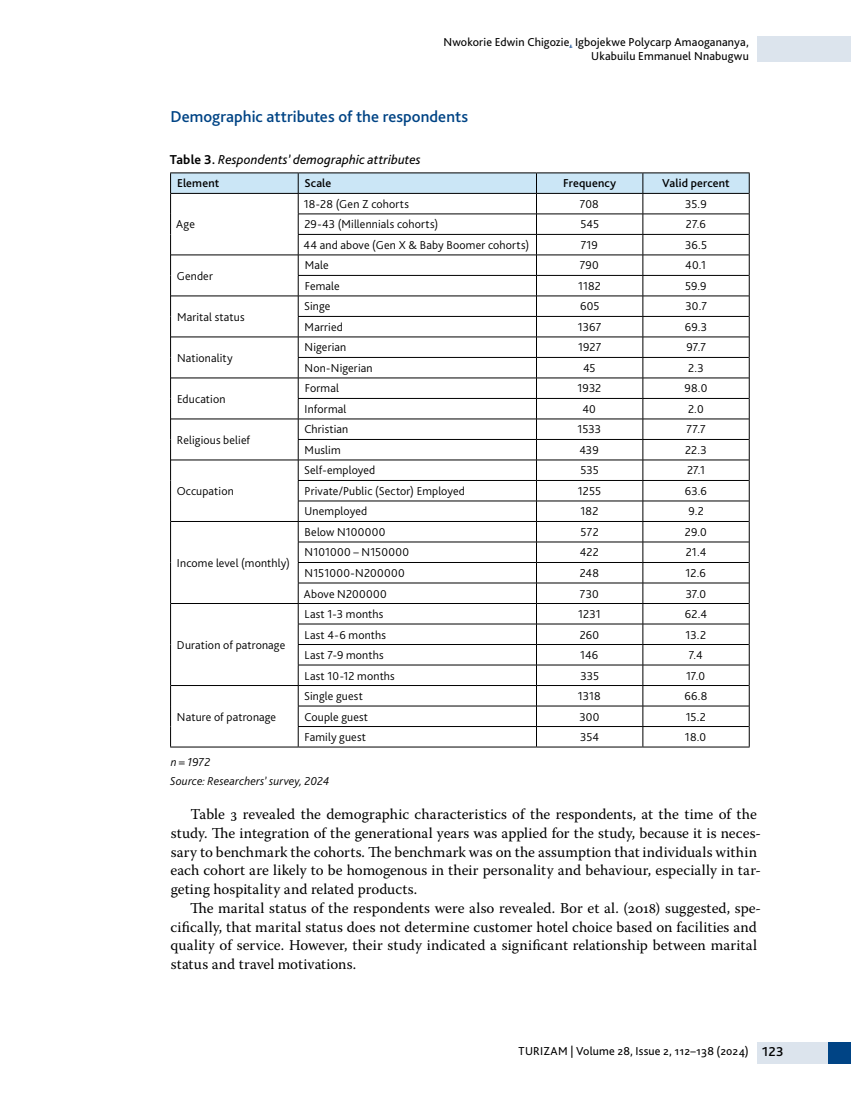
<style>
.page{position:relative;width:851px;height:1106px;background:#fff}
.page>*{position:absolute;margin:0;border:0;box-sizing:border-box;transform-origin:0 0}
.t1{font:500 16.5px "Bliss Pro";letter-spacing:.005em;color:#004485}
.t2{font:15px/18.8px "Warnock Pro";letter-spacing:.005em;color:#000}
.t3{font:italic 13.5px "Bliss Pro";letter-spacing:.01em;color:#000}
.t4{font:300 12px "Bliss Pro";letter-spacing:.01em;color:#000}
.t5{font:12px/14.4px "Bliss Pro";letter-spacing:.015em;color:#000;text-align:right}
.t6{font:italic 300 12px/18.6px "Bliss Pro";letter-spacing:.015em;color:#000}
.t7{font:500 12px "Bliss Pro";letter-spacing:.015em;color:#000}
.t8{font:300 12px "Bliss Pro";letter-spacing:.03em;color:#000}
.s1{color:#245a9c}
.s2{font-weight:700;font-style:normal}
.s3{font-weight:500;font-size:13.5px}
</style>
<div class="page">
<div style="left:757px;top:1042px;width:93px;height:21px;background:#dce4ed"></div>
<div style="left:757px;top:36px;width:93px;height:26px;background:#dce4ed"></div>
<div style="left:828px;top:1042px;width:22px;height:21px;background:#004485"></div>
<hr style="left:170px;top:172px;width:128px;height:1px;background:#000">
<hr style="left:298px;top:172px;width:238px;height:1px;background:#000">
<hr style="left:536px;top:172px;width:106px;height:1px;background:#000">
<hr style="left:642px;top:172px;width:107px;height:1px;background:#000">
<hr style="left:170px;top:746px;width:128px;height:1px;background:#000">
<hr style="left:298px;top:746px;width:238px;height:1px;background:#000">
<hr style="left:536px;top:746px;width:106px;height:1px;background:#000">
<hr style="left:642px;top:746px;width:107px;height:1px;background:#000">
<svg style="left:170px;top:173px;width:579px;height:573px"></svg>
<p class="t5" style="left:443px;top:34px;width:307px">Nwokorie Edwin Chigozie<span class="s1">,</span> Igbojekwe Polycarp Amaogananya,<br>Ukabuilu Emmanuel Nnabugwu</p>
<h1 class="t1" style="left:170px;top:107px;width:299px">Demographic attributes of the respondents</h1>
<p class="t3" style="left:170px;top:151px;width:252px"><span class="s2">Table 3.</span> Respondents’ demographic attributes</p>
<p class="t7" style="left:177px;top:176px;width:44px">Element</p>
<p class="t7" style="left:304px;top:176px;width:28px">Scale</p>
<p class="t7" style="left:563px;top:176px;width:54px">Frequency</p>
<p class="t7" style="left:662px;top:176px;width:69px">Valid percent</p>
<p class="t4" style="left:176px;top:217px;width:20px">Age</p>
<p class="t4" style="left:304px;top:196px;width:107px">18-28 (Gen Z cohorts</p>
<p class="t4" style="left:579px;top:196px;width:20px">708</p>
<p class="t4" style="left:685px;top:196px;width:23px">35.9</p>
<p class="t4" style="left:304px;top:217px;width:135px">29-43 (Millennials cohorts)</p>
<p class="t4" style="left:580px;top:217px;width:20px">545</p>
<p class="t4" style="left:685px;top:217px;width:22px">27.6</p>
<p class="t4" style="left:303px;top:237px;width:227px">44 and above (Gen X &amp; Baby Boomer cohorts)</p>
<p class="t4" style="left:580px;top:237px;width:19px">719</p>
<p class="t4" style="left:685px;top:237px;width:24px">36.5</p>
<p class="t4" style="left:177px;top:268px;width:38px">Gender</p>
<p class="t4" style="left:177px;top:309px;width:69px">Marital status</p>
<p class="t4" style="left:177px;top:350px;width:57px">Nationality</p>
<p class="t4" style="left:177px;top:391px;width:50px">Education</p>
<p class="t4" style="left:177px;top:432px;width:75px">Religious belief</p>
<p class="t4" style="left:177px;top:483px;width:59px">Occupation</p>
<p class="t4" style="left:177px;top:555px;width:114px">Income level (monthly)</p>
<p class="t4" style="left:177px;top:637px;width:110px">Duration of patronage</p>
<p class="t4" style="left:304px;top:258px;width:25px">Male</p>
<p class="t4" style="left:579px;top:258px;width:20px">790</p>
<p class="t4" style="left:685px;top:258px;width:22px">40.1</p>
<p class="t4" style="left:304px;top:278px;width:37px">Female</p>
<p class="t4" style="left:578px;top:278px;width:24px">1182</p>
<p class="t4" style="left:685px;top:278px;width:23px">59.9</p>
<p class="t4" style="left:304px;top:299px;width:28px">Singe</p>
<p class="t4" style="left:580px;top:299px;width:21px">605</p>
<p class="t4" style="left:685px;top:299px;width:23px">30.7</p>
<p class="t4" style="left:304px;top:319px;width:40px">Married</p>
<p class="t4" style="left:578px;top:319px;width:25px">1367</p>
<p class="t4" style="left:684px;top:319px;width:24px">69.3</p>
<p class="t4" style="left:304px;top:340px;width:43px">Nigerian</p>
<p class="t4" style="left:578px;top:340px;width:25px">1927</p>
<p class="t4" style="left:686px;top:340px;width:21px">97.7</p>
<p class="t4" style="left:304px;top:360px;width:69px">Non-Nigerian</p>
<p class="t4" style="left:583px;top:360px;width:14px">45</p>
<p class="t4" style="left:688px;top:360px;width:17px">2.3</p>
<p class="t4" style="left:304px;top:381px;width:36px">Formal</p>
<p class="t4" style="left:577px;top:381px;width:25px">1932</p>
<p class="t4" style="left:684px;top:381px;width:24px">98.0</p>
<p class="t4" style="left:304px;top:401px;width:43px">Informal</p>
<p class="t4" style="left:582px;top:401px;width:15px">40</p>
<p class="t4" style="left:688px;top:401px;width:17px">2.0</p>
<p class="t4" style="left:304px;top:422px;width:45px">Christian</p>
<p class="t4" style="left:577px;top:422px;width:25px">1533</p>
<p class="t4" style="left:686px;top:422px;width:21px">77.7</p>
<p class="t4" style="left:304px;top:442px;width:37px">Muslim</p>
<p class="t4" style="left:579px;top:442px;width:21px">439</p>
<p class="t4" style="left:685px;top:442px;width:23px">22.3</p>
<p class="t4" style="left:304px;top:463px;width:73px">Self-employed</p>
<p class="t4" style="left:580px;top:463px;width:20px">535</p>
<p class="t4" style="left:687px;top:463px;width:20px">27.1</p>
<p class="t4" style="left:304px;top:483px;width:162px">Private/Public (Sector) Employed</p>
<p class="t4" style="left:577px;top:483px;width:25px">1255</p>
<p class="t4" style="left:684px;top:483px;width:24px">63.6</p>
<p class="t4" style="left:304px;top:504px;width:64px">Unemployed</p>
<p class="t4" style="left:580px;top:504px;width:19px">182</p>
<p class="t4" style="left:688px;top:504px;width:17px">9.2</p>
<p class="t4" style="left:304px;top:524px;width:82px">Below N100000</p>
<p class="t4" style="left:580px;top:524px;width:20px">572</p>
<p class="t4" style="left:684px;top:524px;width:23px">29.0</p>
<p class="t4" style="left:304px;top:545px;width:106px">N101000 – N150000</p>
<p class="t4" style="left:579px;top:545px;width:21px">422</p>
<p class="t4" style="left:685px;top:545px;width:22px">21.4</p>
<p class="t8" style="left:304px;top:565px;width:102px">N151000-N200000</p>
<p class="t4" style="left:579px;top:565px;width:21px">248</p>
<p class="t4" style="left:685px;top:565px;width:22px">12.6</p>
<p class="t4" style="left:304px;top:586px;width:84px">Above N200000</p>
<p class="t4" style="left:579px;top:586px;width:21px">730</p>
<p class="t4" style="left:685px;top:586px;width:22px">37.0</p>
<p class="t4" style="left:304px;top:606px;width:80px">Last 1-3 months</p>
<p class="t4" style="left:578px;top:606px;width:24px">1231</p>
<p class="t4" style="left:684px;top:606px;width:24px">62.4</p>
<p class="t4" style="left:304px;top:627px;width:83px">Last 4-6 months</p>
<p class="t4" style="left:579px;top:627px;width:21px">260</p>
<p class="t4" style="left:685px;top:627px;width:22px">13.2</p>
<p class="t4" style="left:304px;top:647px;width:80px">Last 7-9 months</p>
<p class="t4" style="left:580px;top:647px;width:20px">146</p>
<p class="t4" style="left:688px;top:647px;width:15px">7.4</p>
<p class="t4" style="left:304px;top:668px;width:92px">Last 10-12 months</p>
<p class="t4" style="left:580px;top:668px;width:20px">335</p>
<p class="t4" style="left:686px;top:668px;width:21px">17.0</p>
<p class="t4" style="left:304px;top:688px;width:60px">Single guest</p>
<p class="t4" style="left:577px;top:688px;width:24px">1318</p>
<p class="t4" style="left:684px;top:688px;width:24px">66.8</p>
<p class="t4" style="left:304px;top:709px;width:65px">Couple guest</p>
<p class="t4" style="left:579px;top:709px;width:22px">300</p>
<p class="t4" style="left:685px;top:709px;width:22px">15.2</p>
<p class="t4" style="left:304px;top:729px;width:63px">Family guest</p>
<p class="t4" style="left:580px;top:729px;width:21px">354</p>
<p class="t4" style="left:684px;top:729px;width:23px">18.0</p>
<p class="t6" style="left:170px;top:752px;width:161px">n = 1972<br>Source: Researchers’ survey, 2024</p>
<p class="t2" style="left:171px;top:804px;width:592px;text-indent:20px">Table 3 revealed the demographic characteristics of the respondents, at the time of the study. The integration of the generational years was applied for the study, because it is neces&shy;sary to benchmark the cohorts. The benchmark was on the assumption that individuals within each cohort are likely to be homogenous in their personality and behaviour, especially in tar&shy;geting hospitality and related products.</p>
<p class="t2" style="left:170px;top:898px;width:592px;text-indent:19px">The marital status of the respondents were also revealed. Bor et al. (2018) suggested, spe&shy;cifically, that marital status does not determine customer hotel choice based on facilities and quality of service. However, their study indicated a significant relationship between marital status and travel motivations.</p>
<p class="t4" style="left:177px;top:709px;width:101px">Nature of patronage</p>
<p class="t5" style="left:518px;top:1043px;width:266px">TURIZAM | Volume 28, Issue 2, 112–138 (2024) <span class="s3">123</span></p>
</div>
